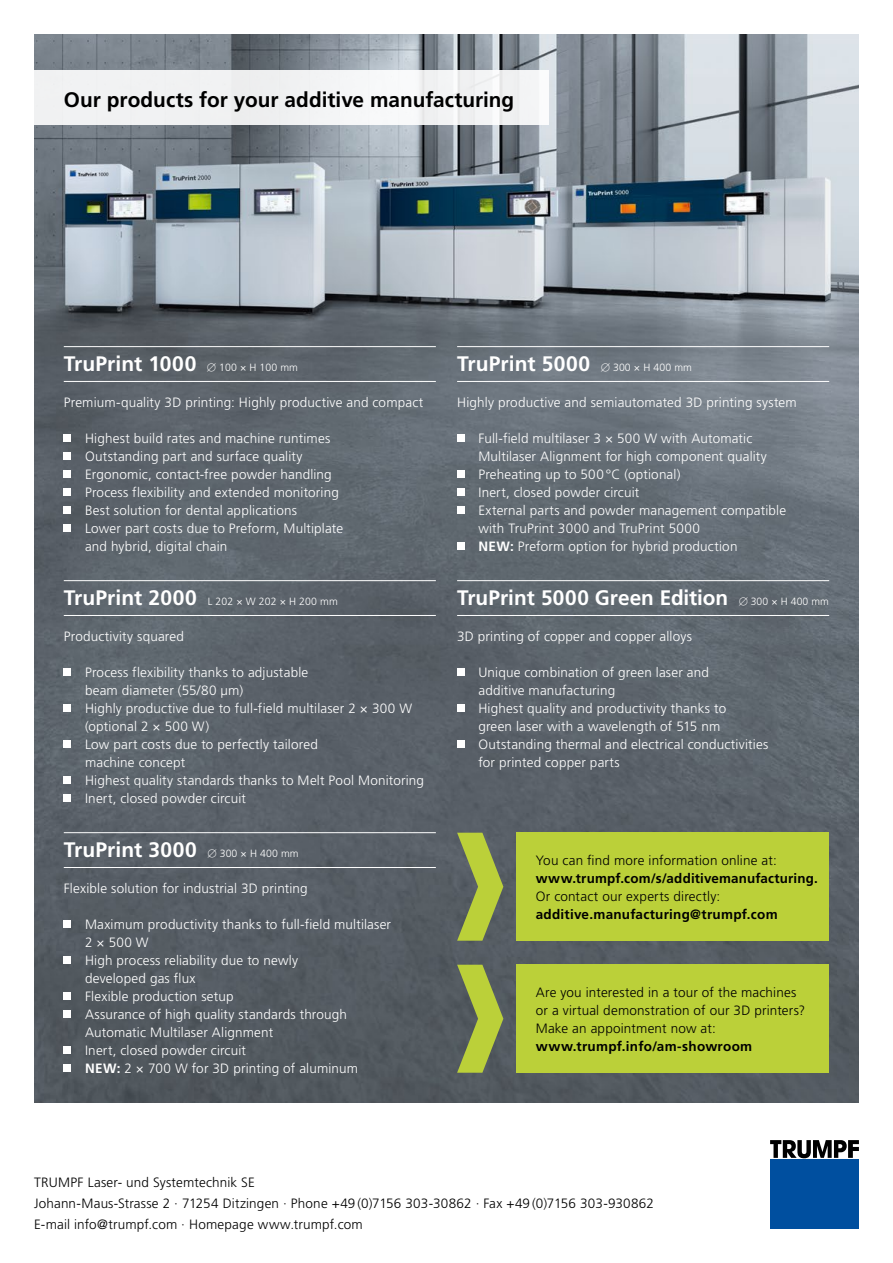
<style>
.page{position:relative;width:893px;height:1263px;background:#fff}
.page>*{position:absolute;margin:0;border:0;box-sizing:border-box;transform-origin:0 0}
.t1{font:700 21px "Frutiger LT Pro";color:#fff}
.t2{font:700 21px "Frutiger LT Pro";color:#000}
.t3{font:300 13.5px/18px "Frutiger LT Pro";letter-spacing:.015em;color:#fff}
.t4{font:300 13.5px/18px "Frutiger LT Pro";letter-spacing:.015em;color:#000}
.t5{font:700 13.5px "Frutiger LT Pro";letter-spacing:.015em;color:#000}
.t6{font:300 10.5px "Frutiger LT Pro";letter-spacing:.01em;color:#fff}
.s1{font-weight:300;font-size:10.5px}
.s2{font-weight:700;font-size:21px}
.s3{font-weight:700}
</style>
<div class="page">
<div style="left:770px;top:1160px;width:89px;height:69px;background:#004f9f"></div>
<svg style="left:770px;top:1140px;width:89px;height:18px"></svg>
<img style="left:34px;top:34px;width:825px;height:1069px">
<div style="left:516px;top:965px;width:313px;height:108px;background:#bbd039"></div>
<svg style="left:457px;top:965px;width:46px;height:108px"></svg>
<div style="left:516px;top:833px;width:313px;height:108px;background:#bbd039"></div>
<svg style="left:457px;top:833px;width:46px;height:108px"></svg>
<div style="left:0;top:71px;width:549px;height:54px;background:linear-gradient(to right,#f3f4f4,#f2f3f4)"></div>
<hr style="left:64px;top:346px;width:372px;height:1px;background:#fff">
<hr style="left:64px;top:381px;width:372px;height:1px;background:#fff">
<div style="left:64px;top:434px;width:7px;height:8px;background:#fff"></div>
<div style="left:64px;top:452px;width:7px;height:8px;background:#fff"></div>
<div style="left:64px;top:470px;width:7px;height:8px;background:#fff"></div>
<div style="left:64px;top:488px;width:7px;height:8px;background:#fff"></div>
<div style="left:64px;top:506px;width:7px;height:8px;background:#fff"></div>
<div style="left:64px;top:524px;width:7px;height:8px;background:#fff"></div>
<hr style="left:457px;top:346px;width:372px;height:1px;background:#fff">
<hr style="left:457px;top:381px;width:372px;height:1px;background:#fff">
<div style="left:457px;top:434px;width:7px;height:8px;background:#fff"></div>
<div style="left:457px;top:470px;width:7px;height:8px;background:#fff"></div>
<div style="left:457px;top:488px;width:7px;height:8px;background:#fff"></div>
<div style="left:457px;top:506px;width:7px;height:8px;background:#fff"></div>
<div style="left:457px;top:542px;width:7px;height:8px;background:#fff"></div>
<hr style="left:457px;top:580px;width:372px;height:1px;background:#fff">
<hr style="left:457px;top:615px;width:372px;height:1px;background:#fff">
<div style="left:457px;top:668px;width:7px;height:8px;background:#fff"></div>
<div style="left:457px;top:704px;width:7px;height:8px;background:#fff"></div>
<div style="left:457px;top:740px;width:7px;height:8px;background:#fff"></div>
<hr style="left:64px;top:580px;width:372px;height:1px;background:#fff">
<hr style="left:64px;top:615px;width:372px;height:1px;background:#fff">
<div style="left:64px;top:668px;width:7px;height:8px;background:#fff"></div>
<div style="left:64px;top:704px;width:7px;height:8px;background:#fff"></div>
<div style="left:64px;top:740px;width:7px;height:8px;background:#fff"></div>
<div style="left:64px;top:776px;width:7px;height:8px;background:#fff"></div>
<div style="left:64px;top:794px;width:7px;height:8px;background:#fff"></div>
<hr style="left:64px;top:832px;width:372px;height:1px;background:#fff">
<hr style="left:64px;top:867px;width:372px;height:1px;background:#fff">
<div style="left:64px;top:920px;width:7px;height:8px;background:#fff"></div>
<div style="left:64px;top:956px;width:7px;height:8px;background:#fff"></div>
<div style="left:64px;top:992px;width:7px;height:8px;background:#fff"></div>
<div style="left:64px;top:1010px;width:7px;height:8px;background:#fff"></div>
<div style="left:64px;top:1046px;width:7px;height:8px;background:#fff"></div>
<div style="left:64px;top:1064px;width:7px;height:8px;background:#fff"></div>
<h1 class="t2" style="left:64px;top:87px;width:452px">Our products for your additive manufacturing</h1>
<h1 class="t1" style="left:64px;top:351px;width:236px">TruPrint 1000 ∅ <span class="s1">100 × H 100 mm</span></h1>
<p class="t3" style="left:64px;top:393px;width:361px">Premium-quality 3D printing: Highly productive and compact</p>
<p class="t3" style="left:85px;top:429px;width:260px">Highest build rates and machine runtimes Outstanding part and surface quality Ergonomic, contact-free powder handling Process flexibility and extended monitoring Best solution for dental applications<br>Lower part costs due to Preform, Multiplate and hybrid, digital chain</p>
<p class="t6" style="left:64px;top:595px;width:275px"><span class="s2">TruPrint 2000</span> L 202 × W 202 × H 200 mm</p>
<p class="t3" style="left:64px;top:627px;width:122px">Productivity squared</p>
<p class="t3" style="left:85px;top:663px;width:341px">Process flexibility thanks to adjustable<br>beam diameter (55/80 μm)<br>Highly productive due to full-field multilaser 2 × 300 W (optional 2 × 500 W)<br>Low part costs due to perfectly tailored<br>machine concept<br>Highest quality standards thanks to Melt Pool Monitoring Inert, closed powder circuit</p>
<h1 class="t1" style="left:64px;top:837px;width:236px">TruPrint 3000 ∅ <span class="s1">300 × H 400 mm</span></h1>
<p class="t3" style="left:64px;top:879px;width:246px">Flexible solution for industrial 3D printing</p>
<p class="t3" style="left:85px;top:915px;width:308px">Maximum productivity thanks to full-field multilaser<br>2 × 500 W<br>High process reliability due to newly<br>developed gas flux<br>Flexible production setup<br>Assurance of high quality standards through<br>Automatic Multilaser Alignment<br>Inert, closed powder circuit<br><span class="s3">NEW:</span> 2 × 700 W for 3D printing of aluminum</p>
<h1 class="t1" style="left:457px;top:351px;width:236px">TruPrint 5000 ∅ <span class="s1">300 × H 400 mm</span></h1>
<p class="t3" style="left:457px;top:393px;width:341px">Highly productive and semiautomated 3D printing system</p>
<p class="t3" style="left:478px;top:429px;width:309px">Full-field multilaser 3 × 500 W with Automatic Multilaser Alignment for high component quality Preheating up to 500 °C (optional)<br>Inert, closed powder circuit<br>External parts and powder management compatible with TruPrint 3000 and TruPrint 5000<br><span class="s3">NEW:</span> Preform option for hybrid production</p>
<h1 class="t1" style="left:457px;top:585px;width:373px">TruPrint 5000 Green Edition ∅ <span class="s1">300 × H 400 mm</span></h1>
<p class="t3" style="left:457px;top:627px;width:236px">3D printing of copper and copper alloys</p>
<p class="t3" style="left:478px;top:663px;width:291px">Unique combination of green laser and<br>additive manufacturing<br>Highest quality and productivity thanks to<br>green laser with a wavelength of 515 nm Outstanding thermal and electrical conductivities for printed copper parts</p>
<p class="t4" style="left:536px;top:851px;width:242px">You can find more information online at:</p>
<p class="t5" style="left:536px;top:870px;width:284px">www.trumpf.com/s/additivemanufacturing.</p>
<p class="t4" style="left:536px;top:887px;width:186px">Or contact our experts directly:</p>
<p class="t5" style="left:536px;top:906px;width:243px">additive.manufacturing@trumpf.com</p>
<p class="t4" style="left:536px;top:983px;width:271px">Are you interested in a tour of the machines or a virtual demonstration of our 3D printers?<br>Make an appointment now at:</p>
<p class="t5" style="left:536px;top:1038px;width:218px">www.trumpf.info/am-showroom</p>
<p class="t4" style="left:34px;top:1172px;width:621px;line-height:21px">TRUMPF Laser- und Systemtechnik SE<br>Johann-Maus-Strasse 2 · 71254 Ditzingen · Phone +49 (0)7156 303-30862 · Fax +49 (0)7156 303-930862<br>E-mail info@trumpf.com · Homepage www.trumpf.com</p>
</div>
